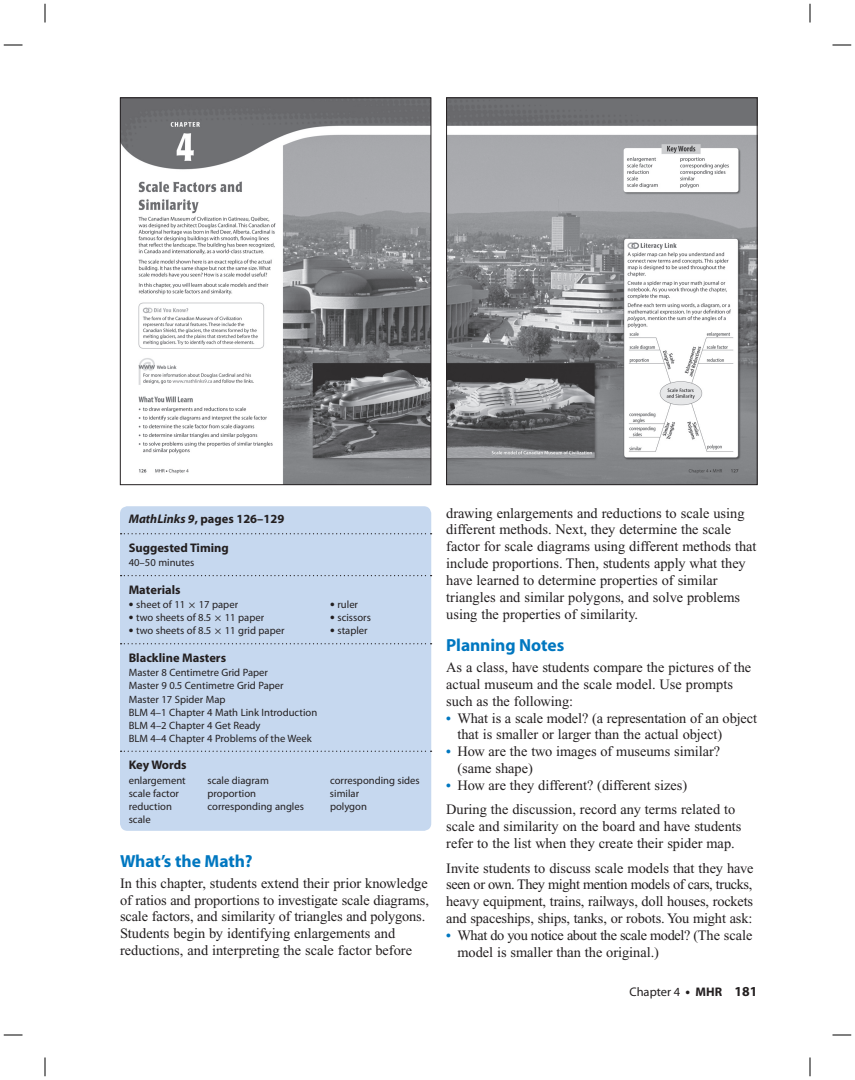
<style>
.page{position:relative;width:855px;height:1080px;background:#fff}
.page>*{position:absolute;margin:0;border:0;box-sizing:border-box;transform-origin:0 0}
.t1{font:700 17.5px "Myriad Pro";letter-spacing:-.005em;color:#0077c0}
.t2{font:14.38px/16.9px "Times New Roman";color:#231f20}
.t3{font:700 12.5px "Myriad Pro";color:#231f20}
.t4{font:12.5px "Myriad Pro";color:#231f20}
.t5{font:10.62px/13.1px "Myriad Pro";color:#231f20}
.s1{font-style:italic}
.s2{font-weight:700;font-size:13.75px}
.s3{font-family:"Uni Math"}
.s4{font-weight:700;font-size:13.75px;color:#0077c0}
.s5{font-weight:700}
</style>
<div class="page">
<img style="left:122px;top:100px;width:307px;height:383px">
<div style="left:120px;top:98px;width:311px;height:387px;border:1px solid #231f20"></div>
<img style="left:448px;top:100px;width:308px;height:383px">
<div style="left:446px;top:98px;width:312px;height:387px;border:1px solid #231f20"></div>
<div style="left:120px;top:506px;width:311px;height:325px;background:#c6d8ef;border-radius:8px"></div>
<svg style="left:121px;top:533px;width:311px;height:1px"></svg>
<svg style="left:121px;top:575px;width:311px;height:1px"></svg>
<svg style="left:121px;top:643px;width:311px;height:1px"></svg>
<svg style="left:121px;top:751px;width:311px;height:1px"></svg>
<svg style="left:4px;top:44px;width:18px;height:2px"></svg>
<svg style="left:832px;top:44px;width:19px;height:2px"></svg>
<svg style="left:4px;top:1034px;width:18px;height:2px"></svg>
<svg style="left:832px;top:1034px;width:19px;height:2px"></svg>
<svg style="left:44px;top:4px;width:2px;height:18px"></svg>
<svg style="left:44px;top:1058px;width:2px;height:18px"></svg>
<svg style="left:809px;top:4px;width:2px;height:18px"></svg>
<svg style="left:809px;top:1058px;width:2px;height:18px"></svg>
<p class="t3" style="left:129px;top:514px;width:157px"><span class="s1">MathLinks 9</span>, pages 126–129</p>
<p class="t3" style="left:129px;top:543px;width:102px">Suggested Timing</p>
<p class="t5" style="left:129px;top:557px;width:67px">40–50 minutes</p>
<p class="t3" style="left:129px;top:585px;width:53px">Materials</p>
<p class="t5" style="left:129px;top:599px;width:111px"><span class="s2">•</span> sheet of 11 <span class="s3">×</span> 17 paper</p>
<p class="t5" style="left:330px;top:599px;width:30px"><span class="s2">•</span> ruler</p>
<p class="t5" style="left:129px;top:612px;width:137px"><span class="s2">•</span> two sheets of 8.5 <span class="s3">×</span> 11 paper</p>
<p class="t5" style="left:330px;top:612px;width:42px"><span class="s2">•</span> scissors</p>
<p class="t5" style="left:129px;top:625px;width:157px"><span class="s2">•</span> two sheets of 8.5 <span class="s3">×</span> 11 grid paper</p>
<p class="t5" style="left:330px;top:625px;width:39px"><span class="s2">•</span> stapler</p>
<p class="t3" style="left:129px;top:653px;width:99px">Blackline Masters</p>
<p class="t5" style="left:129px;top:667px;width:190px">Master 8 Centimetre Grid Paper<br>Master 9 0.5 Centimetre Grid Paper<br>Master 17 Spider Map<br>BLM 4–1 Chapter 4 Math Link Introduction<br>BLM 4–2 Chapter 4 Get Ready<br>BLM 4–4 Chapter 4 Problems of the Week</p>
<p class="t3" style="left:129px;top:760px;width:59px">Key Words</p>
<p class="t5" style="left:129px;top:774px;width:59px">enlargement</p>
<p class="t5" style="left:208px;top:774px;width:63px">scale diagram</p>
<p class="t5" style="left:330px;top:774px;width:91px">corresponding sides</p>
<p class="t5" style="left:129px;top:788px;width:52px">scale factor</p>
<p class="t5" style="left:208px;top:788px;width:50px">proportion</p>
<p class="t5" style="left:330px;top:788px;width:31px">similar</p>
<p class="t5" style="left:129px;top:801px;width:45px">reduction</p>
<p class="t5" style="left:208px;top:801px;width:98px">corresponding angles</p>
<p class="t5" style="left:330px;top:801px;width:38px">polygon</p>
<p class="t5" style="left:129px;top:814px;width:23px">scale</p>
<p class="t1" style="left:120px;top:854px;width:134px">What’s the Math?</p>
<p class="t2" style="left:120px;top:876px;width:310px">In this chapter, students extend their prior knowledge of ratios and proportions to investigate scale diagrams, scale factors, and similarity of triangles and polygons.<br>Students begin by identifying enlargements and reductions, and interpreting the scale factor before</p>
<p class="t2" style="left:446px;top:506px;width:312px">drawing enlargements and reductions to scale using different methods. Next, they determine the scale factor for scale diagrams using different methods that include proportions. Then, students apply what they have learned to determine properties of similar triangles and similar polygons, and solve problems using the properties of similarity.</p>
<p class="t1" style="left:446px;top:639px;width:120px">Planning Notes</p>
<p class="t2" style="left:446px;top:660px;width:307px">As a class, have students compare the pictures of the actual museum and the scale model. Use prompts such as the following:</p>
<p class="t2" style="left:458px;top:711px;width:301px;text-indent:-11px"><span class="s4">•</span> What is a scale model? (a representation of an object that is smaller or larger than the actual object)</p>
<p class="t2" style="left:458px;top:744px;width:264px;text-indent:-11px"><span class="s4">•</span> How are the two images of museums similar? (same shape)</p>
<p class="t2" style="left:446px;top:774px;width:291px;line-height:24.4px"><span class="s4">•</span> How are they different? (different sizes)<br>During the discussion, record any terms related to</p>
<p class="t2" style="left:446px;top:819px;width:297px">scale and similarity on the board and have students refer to the list when they create their spider map.</p>
<p class="t2" style="left:446px;top:861px;width:309px;text-align:justify">Invite students to discuss scale models that they have seen or own. They might mention models of cars, trucks, heavy equipment, trains, railways, doll houses, rockets and spaceships, ships, tanks, or robots. You might ask:</p>
<p class="t2" style="left:458px;top:928px;width:297px;text-indent:-11px"><span class="s4">•</span> What do you notice about the scale model? (The scale model is smaller than the original.)</p>
<p class="t4" style="left:629px;top:987px;width:130px">Chapter 4 <span class="s2">•</span> <span class="s5">MHR</span> <span class="s2">181</span></p>
</div>
